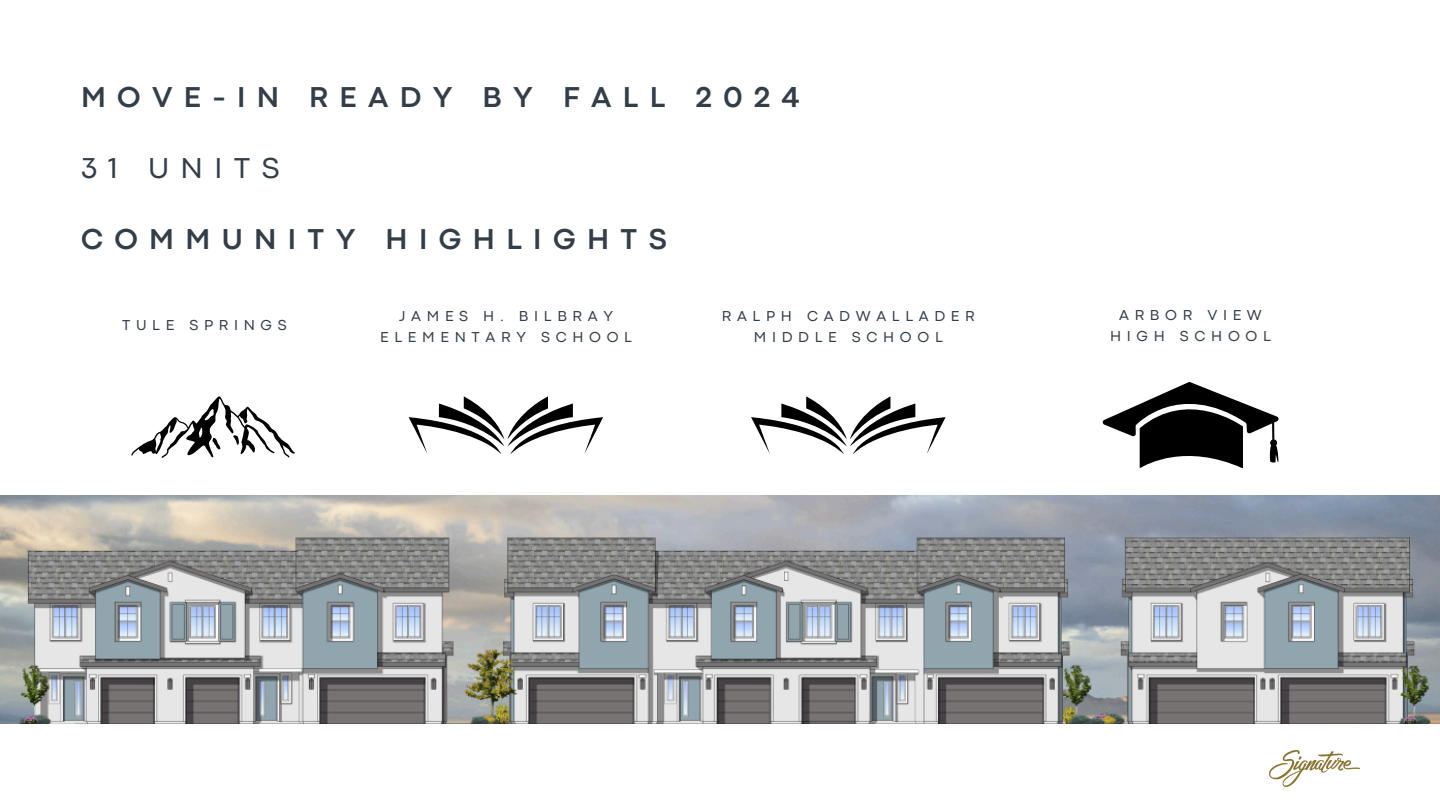
<style>
.page{position:relative;width:1440px;height:810px;background:#fff}
.page>*{position:absolute;margin:0;border:0;box-sizing:border-box;transform-origin:0 0}
.t1{font:700 30px "Codec Pro";letter-spacing:.38em;color:#333e48}
.t2{font:30px "Codec Pro";letter-spacing:.38em;color:#333e48}
.t3{font:15px/21px "Codec Pro";letter-spacing:.38em;color:#333e48;text-align:center}
</style>
<div class="page">
<img style="left:0;top:495px;width:1440px;height:228px">
<svg style="left:131px;top:396px;width:164px;height:62px"></svg>
<svg style="left:409px;top:396px;width:194px;height:58px"></svg>
<svg style="left:751px;top:396px;width:195px;height:58px"></svg>
<svg style="left:1102px;top:382px;width:177px;height:86px"></svg>
<img style="left:1269px;top:750px;width:90px;height:37px">
<h2 class="t1" style="left:81px;top:86px;width:720px">MOVE-IN READY BY FALL 2024</h2>
<h1 class="t2" style="left:81px;top:157px;width:200px">31 UNITS</h1>
<p class="t1" style="left:81px;top:229px;width:587px">COMMUNITY HIGHLIGHTS</p>
<p class="t3" style="left:122px;top:316px;width:166px">TULE SPRINGS</p>
<p class="t3" style="left:399px;top:306px;width:215px">JAMES H. BILBRAY</p>
<p class="t3" style="left:380px;top:327px;width:253px">ELEMENTARY SCHOOL</p>
<p class="t3" style="left:722px;top:306px;width:254px">RALPH CADWALLADER<br>MIDDLE SCHOOL</p>
<p class="t3" style="left:1119px;top:306px;width:144px">ARBOR VIEW</p>
<p class="t3" style="left:1110px;top:327px;width:162px">HIGH SCHOOL</p>
</div>
